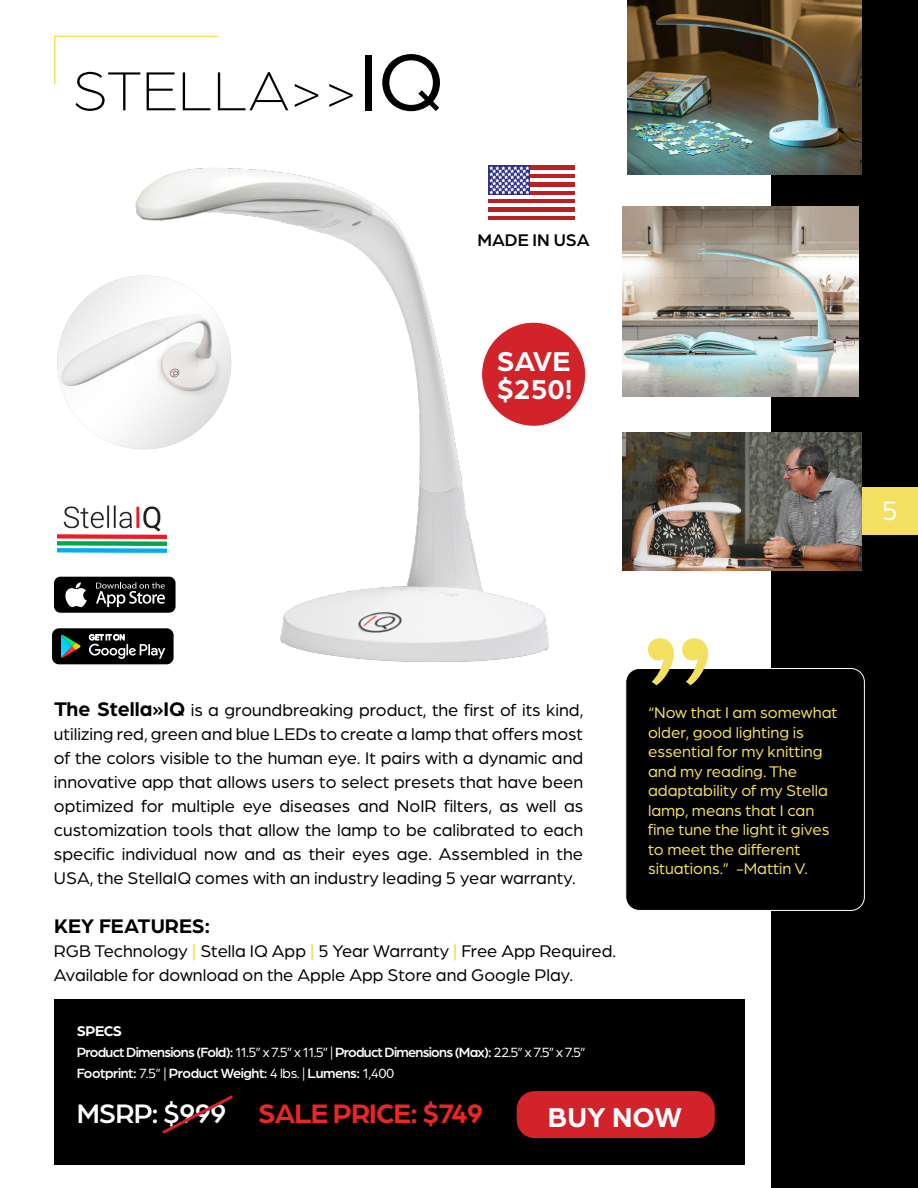
<style>
.page{position:relative;width:918px;height:1188px;background:#fff}
.page>*{position:absolute;margin:0;border:0;box-sizing:border-box;transform-origin:0 0}
.t1{font:300 58.5px "Arboria";color:#000}
.t2{font:700 29.1px/27.9px "Arboria";color:#fff}
.t3{font:700 28.5px "Arboria";letter-spacing:-.03em;color:#eb2625}
.t4{font:28.5px "Arboria";color:#fff}
.t5{font:700 21px "Arboria";color:#000}
.t6{font:18px/24px "Arboria";color:#000;text-align:justify}
.t7{font:500 18px "Arboria";color:#000}
.t8{font:16.5px/19.5px "Arboria";color:#f3df60}
.t9{font:700 15px "Arboria";letter-spacing:-.03em;color:#fff}
.t10{font:500 14.25px/21px "Arboria";letter-spacing:-.05em;color:#fff}
.s1{font-weight:400;font-size:85.5px}
.s2{font-weight:700;font-size:21px}
.s3{font-weight:700;color:#f3df60}
.s4{font-weight:400}
.s5{font-weight:500;color:#fff}
</style>
<div class="page">
<div style="left:771px;top:0;width:147px;height:1188px;background:#000"></div>
<hr style="left:54px;top:36px;width:164px;height:1px;background:#f3df60">
<hr style="left:54px;top:36px;width:2px;height:48px;background:#f3df60">
<div style="left:838px;top:487px;width:80px;height:47px;background:#f3df60"></div>
<img style="left:623px;top:206px;width:235px;height:190px">
<img style="left:628px;top:0;width:234px;height:175px">
<img style="left:97px;top:168px;width:465px;height:497px">
<img style="left:57px;top:275px;width:174px;height:174px;border-radius:87px">
<img style="left:57px;top:491px;width:110px;height:70px">
<div style="left:54px;top:577px;width:122px;height:36px;background:#000;border-radius:6px"></div>
<svg style="left:65px;top:582px;width:22px;height:25px"></svg>
<svg style="left:96px;top:582px;width:69px;height:25px"></svg>
<div style="left:52px;top:628px;width:122px;height:36px;background:#000;border-radius:7px"></div>
<svg style="left:89px;top:634px;width:76px;height:25px"></svg>
<svg style="left:61px;top:635px;width:20px;height:23px"></svg>
<img style="left:623px;top:432px;width:239px;height:139px">
<div style="left:488px;top:199px;width:86px;height:5px;background:#bb2025"></div>
<div style="left:488px;top:207px;width:86px;height:5px;background:#bb2025"></div>
<hr style="left:488px;top:195px;width:86px;height:4px;background:#fff">
<hr style="left:488px;top:204px;width:86px;height:3px;background:#fff">
<div style="left:488px;top:215px;width:86px;height:5px;background:#bb2025"></div>
<hr style="left:488px;top:212px;width:86px;height:3px;background:#fff">
<div style="left:530px;top:165px;width:44px;height:5px;background:#bb2025"></div>
<div style="left:530px;top:174px;width:44px;height:5px;background:#bb2025"></div>
<hr style="left:530px;top:170px;width:44px;height:4px;background:#fff">
<div style="left:530px;top:182px;width:44px;height:5px;background:#bb2025"></div>
<div style="left:530px;top:190px;width:44px;height:5px;background:#bb2025"></div>
<hr style="left:530px;top:187px;width:44px;height:3px;background:#fff">
<hr style="left:530px;top:179px;width:44px;height:3px;background:#fff">
<div style="left:488px;top:165px;width:42px;height:30px;background:#2f3086"></div>
<svg style="left:489px;top:166px;width:40px;height:28px"></svg>
<div style="left:54px;top:999px;width:691px;height:165px;background:#000"></div>
<div style="left:626px;top:669px;width:238px;height:241px;background:#000;border-radius:14px"></div>
<div style="left:626px;top:668px;width:239px;height:243px;border:1px solid #fff;border-radius:14px"></div>
<svg style="left:648px;top:638px;width:60px;height:47px"></svg>
<svg style="left:162px;top:1095px;width:71px;height:39px"></svg>
<div style="left:482px;top:322px;width:104px;height:104px;background:#d2232a;border-radius:50%"></div>
<div style="left:517px;top:1091px;width:198px;height:47px;background:#d2232a;border-radius:18px"></div>
<h1 class="t1" style="left:72px;top:54px;width:373px">STELLA&gt;&gt;<span class="s1">IQ</span></h1>
<p class="t7" style="left:477px;top:228px;width:114px">MADE IN USA</p>
<h2 class="t2" style="left:497px;top:346px;width:78px">SAVE $250!</h2>
<h3 class="t4" style="left:882px;top:492px;width:18px">5</h3>
<p class="t6" style="left:54px;top:697px;width:531px"><span class="s2">The Stella»IQ</span> is a groundbreaking product, the first of its kind, utilizing red, green and blue LEDs to create a lamp that offers most of the colors visible to the human eye. It pairs with a dynamic and innovative app that allows users to select presets that have been optimized for multiple eye diseases and NoIR filters, as well as customization tools that allow the lamp to be calibrated to each specific individual now and as their eyes age. Assembled in the USA, the StellaIQ comes with an industry leading 5 year warranty.</p>
<p class="t8" style="left:648px;top:702px;width:191px">“Now that I am somewhat older, good lighting is essential for my knitting and my reading. The adaptability of my Stella lamp, means that I can fine tune the light it gives to meet the different situations.” -Mattin V.</p>
<p class="t5" style="left:54px;top:912px;width:158px">KEY FEATURES:</p>
<p class="t6" style="left:54px;top:938px;width:564px">RGB Technology <span class="s3">|</span> Stella IQ App <span class="s3">|</span> 5 Year Warranty <span class="s3">|</span> Free App Required.<br>Available for download on the Apple App Store and Google Play.</p>
<p class="t9" style="left:77px;top:1021px;width:47px">SPECS</p>
<p class="t10" style="left:77px;top:1041px;width:511px">Product Dimensions (Fold): <span class="s4">11.5” x 7.5” x 11.5” |</span> Product Dimensions (Max): <span class="s4">22.5” x 7.5” x 7.5”<br></span>Footprint: <span class="s4">7.5” |</span> Product Weight: <span class="s4">4 lbs. |</span> Lumens: <span class="s4">1,400</span></p>
<h3 class="t3" style="left:77px;top:1094px;width:408px"><span class="s5">MSRP: $999</span> SALE PRICE: $749</h3>
<h2 class="t2" style="left:548px;top:1101px;width:136px">BUY NOW</h2>
</div>
